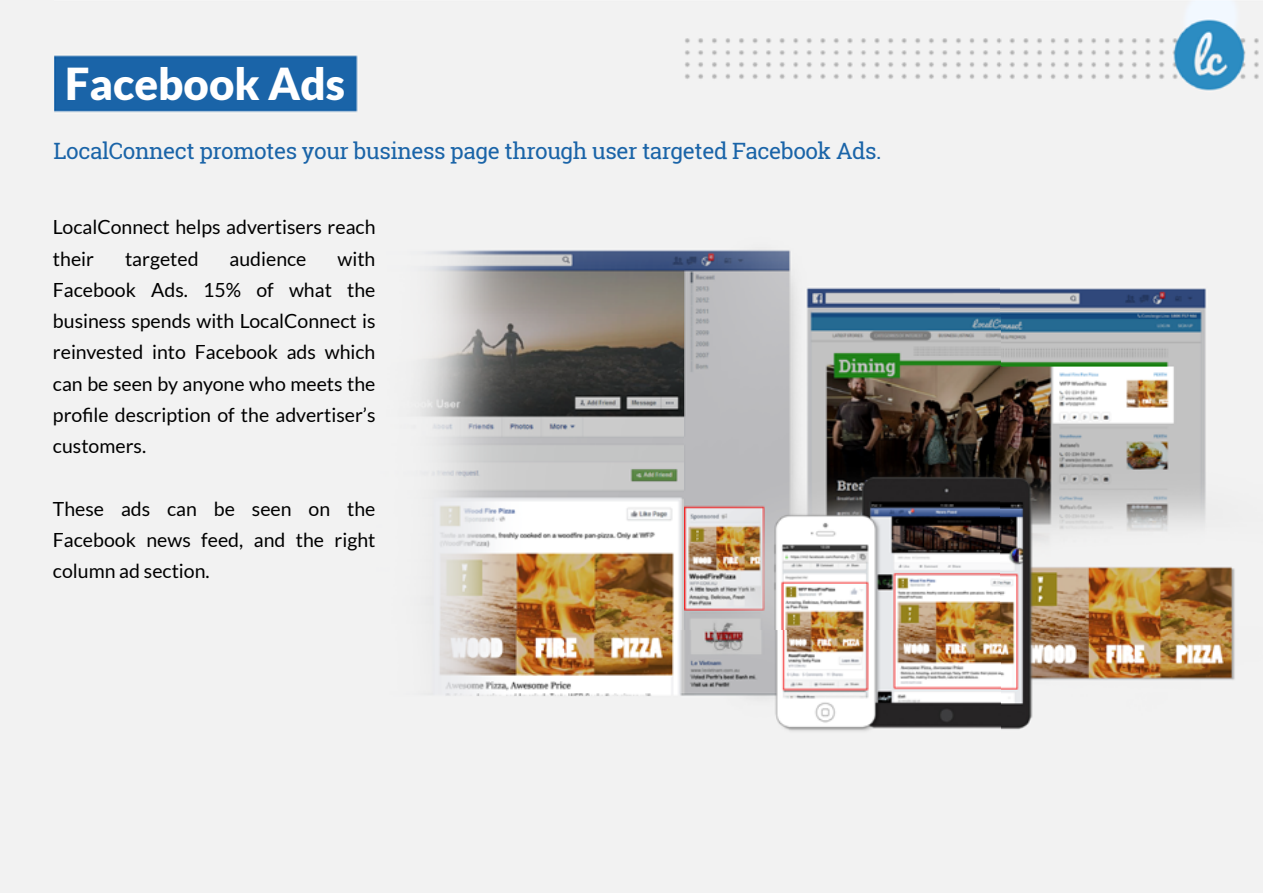
<style>
.page{position:relative;width:1263px;height:893px;background:#fff}
.page>*{position:absolute;margin:0;border:0;box-sizing:border-box;transform-origin:0 0}
.t1{font:900 44.1px "Lato";color:#fff}
.t2{font:22.5px "Roboto Slab";letter-spacing:-.02em;color:#1a64a8}
.t3{font:19.5px/31.2px "Lato";color:#000;text-align:justify}
</style>
<div class="page">
<img style="left:0;top:0;width:1263px;height:893px">
<h1 class="t1" style="left:65px;top:58px;width:281px">Facebook Ads</h1>
<p class="t2" style="left:53px;top:136px;width:830px">LocalConnect promotes your business page through user targeted Facebook Ads.</p>
<p class="t3" style="left:53px;top:211px;width:324px">LocalConnect helps advertisers reach their</p>
<p class="t3" style="left:53px;top:243px;width:324px;text-indent:285px">with Facebook Ads. 15% of what the business spends with LocalConnect is reinvested into Facebook ads which can be seen by anyone who meets the profile description of the advertiser’s customers.</p>
<p class="t3" style="left:125px;top:243px;width:75px">targeted</p>
<p class="t3" style="left:230px;top:243px;width:79px">audience</p>
<p class="t3" style="left:53px;top:493px;width:324px">These ads can be seen on the Facebook news feed, and the right column ad section.</p>
</div>
